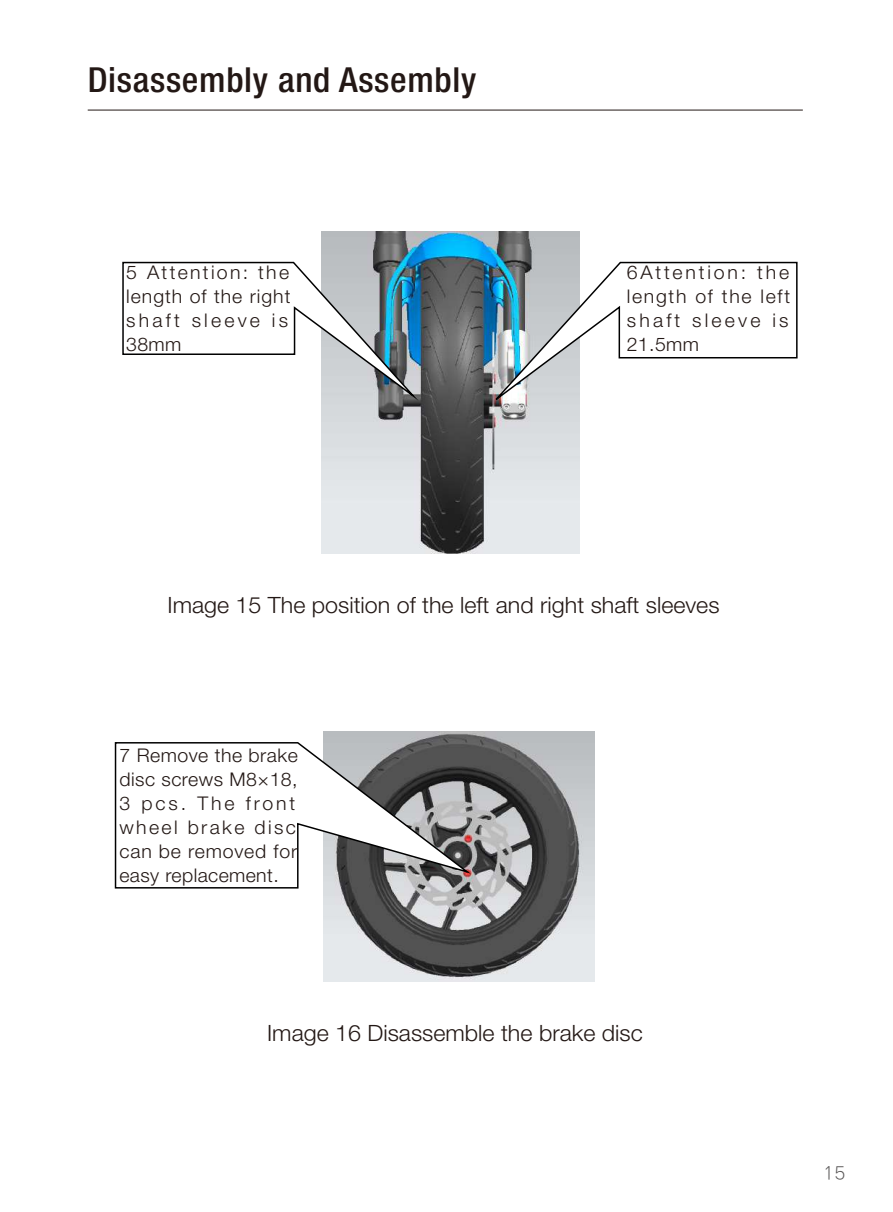
<style>
.page{position:relative;width:893px;height:1212px;background:#fff}
.page>*{position:absolute;margin:0;border:0;box-sizing:border-box;transform-origin:0 0}
.t1{font:500 condensed 34.5px "Helvetica Neue LT Pro";letter-spacing:.02em;color:#231815}
.t2{font:300 22.5px "Helvetica Neue LT Pro";color:#231815}
.t3{font:300 18.9px/24px "Helvetica Neue LT Pro";letter-spacing:.025em;color:#231815}
.t4{font:300 18.9px/24px "Helvetica Neue LT Pro";letter-spacing:.09em;color:#231815;text-align:justify}
.t5{font:300 18.9px/24px "Helvetica Neue LT Pro";letter-spacing:.12em;color:#231815}
.t6{font:18.9px "HY Qi Hei DZS";color:#595757}
</style>
<div class="page">
<hr style="left:88px;top:110px;width:715px;height:1px;background:#231815">
<img style="left:322px;top:232px;width:257px;height:321px">
<img style="left:323px;top:731px;width:271px;height:250px">
<svg style="left:122px;top:261px;width:293px;height:137px"></svg>
<svg style="left:494px;top:261px;width:304px;height:141px"></svg>
<svg style="left:114px;top:741px;width:355px;height:148px"></svg>
<h1 class="t1" style="left:88px;top:59px;width:390px">Disassembly and Assembly</h1>
<p class="t5" style="left:126px;top:260px;width:166px">5 Attention: the length of the right shaft sleeve is<br>38mm</p>
<p class="t4" style="left:627px;top:260px;width:165px">6Attention: the length of the left shaft sleeve is 21.5mm</p>
<p class="t2" style="left:168px;top:591px;width:553px">Image 15 The position of the left and right shaft sleeves</p>
<p class="t3" style="left:119px;top:743px;width:180px">7 Remove the brake disc screws M8×18,<br>3 pcs. The front wheel brake disc can be removed for easy replacement.</p>
<p class="t2" style="left:267px;top:1019px;width:377px">Image 16 Disassemble the brake disc</p>
<p class="t6" style="left:824px;top:1162px;width:24px">26</p>
</div>
